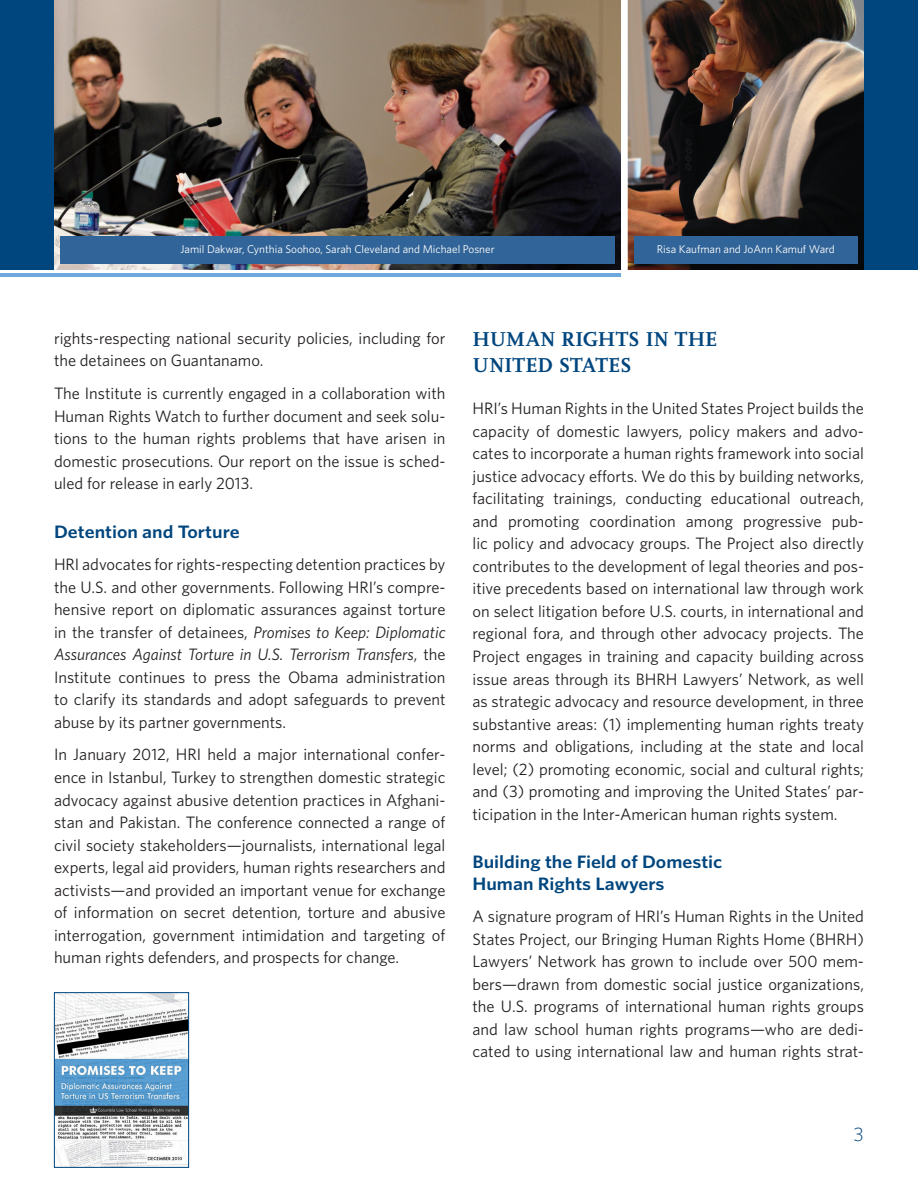
<style>
.page{position:relative;width:918px;height:1188px;background:#fff}
.page>*{position:absolute;margin:0;border:0;box-sizing:border-box;transform-origin:0 0}
.t1{font:700 21px/25.3px "Scala";color:#00467e}
.t2{font:300 19.5px "Whitney";color:#00467e}
.t3{font:600 18px/21.6px "Whitney";color:#00467e;scale:1.1 1}
.t4{font:16.5px/22.5px "Whitney";color:#231f20;text-align:justify}
.t5{font:11.25px "Whitney";color:#fff}
.s1{font-style:italic}
</style>
<div class="page">
<hr style="left:0;top:273px;width:621px;height:4px;background:#6ea9db">
<div style="left:0;top:0;width:54px;height:270px;background:#00467e"></div>
<div style="left:864px;top:0;width:54px;height:270px;background:#00467e"></div>
<img style="left:54px;top:0;width:567px;height:270px">
<img style="left:628px;top:0;width:236px;height:270px">
<div style="left:61px;top:236px;width:453px;height:27px;background:#316498"></div>
<div style="left:514px;top:236px;width:100px;height:27px;background:#316498"></div>
<div style="left:634px;top:236px;width:223px;height:27px;background:#316498"></div>
<img style="left:56px;top:994px;width:131px;height:172px">
<div style="left:54px;top:992px;width:135px;height:176px;border:1px solid #00467e"></div>
<p class="t5" style="left:180px;top:241px;width:316px">Jamil Dakwar, Cynthia Soohoo, Sarah Cleveland and Michael Posner</p>
<p class="t5" style="left:657px;top:241px;width:179px">Risa Kaufman and JoAnn Kamuf Ward</p>
<p class="t4" style="left:54px;top:327px;width:393px">rights-respecting national security policies, including for the detainees on Guantanamo .</p>
<p class="t4" style="left:54px;top:382px;width:393px">The Institute is currently engaged in a collaboration with Human Rights Watch to further document and seek solu&shy;tions to the human rights problems that have arisen in domestic prosecutions . Our report on the issue is sched&shy;uled for release in early 2013 .</p>
<p class="t3" style="left:54px;top:520px;width:170px">Detention and Torture</p>
<p class="t4" style="left:54px;top:553px;width:393px">HRI advocates for rights-respecting detention practices by the U .S . and other governments . Following HRI’s compre&shy;hensive report on diplomatic assurances against torture in the transfer of detainees, <span class="s1">Promises to Keep: Diplomatic Assurances Against Torture in U.S. Terrorism Transfers</span>, the Institute continues to press the Obama administration to clarify its standards and adopt safeguards to prevent abuse by its partner governments .</p>
<p class="t4" style="left:54px;top:743px;width:393px">In January 2012, HRI held a major international confer&shy;ence in Istanbul, Turkey to strengthen domestic strategic advocacy against abusive detention practices in Afghani&shy;stan and Pakistan . The conference connected a range of civil society stakeholders—journalists, international legal experts, legal aid providers, human rights researchers and activists—and provided an important venue for exchange of information on secret detention, torture and abusive interrogation, government intimidation and targeting of human rights defenders, and prospects for change .</p>
<p class="t1" style="left:472px;top:327px;width:246px">HUMAN RIGHTS IN THE<br>UNITED STATES</p>
<p class="t4" style="left:472px;top:397px;width:393px">HRI’s Human Rights in the United States Project builds the capacity of domestic lawyers, policy makers and advo&shy;cates to incorporate a human rights framework into social justice advocacy efforts . We do this by building networks, facilitating trainings, conducting educational outreach, and promoting coordination among progressive pub&shy;lic policy and advocacy groups . The Project also directly contributes to the development of legal theories and pos&shy;itive precedents based on international law through work on select litigation before U .S . courts, in international and regional fora, and through other advocacy projects . The Project engages in training and capacity building across issue areas through its BHRH Lawyers’ Network, as well as strategic advocacy and resource development, in three substantive areas: (1) implementing human rights treaty norms and obligations, including at the state and local level; (2) promoting economic, social and cultural rights; and (3) promoting and improving the United States’ par&shy;ticipation in the Inter-American human rights system .</p>
<p class="t3" style="left:472px;top:851px;width:229px">Building the Field of Domestic<br>Human Rights Lawyers</p>
<p class="t4" style="left:472px;top:905px;width:393px">A signature program of HRI’s Human Rights in the United States Project, our Bringing Human Rights Home (BHRH)<br>Lawyers’ Network has grown to include over 500 mem&shy;bers—drawn from domestic social justice organizations, the U .S . programs of international human rights groups and law school human rights programs—who are dedi&shy;cated to using international law and human rights strat-</p>
<p class="t2" style="left:854px;top:1121px;width:12px">3</p>
</div>
